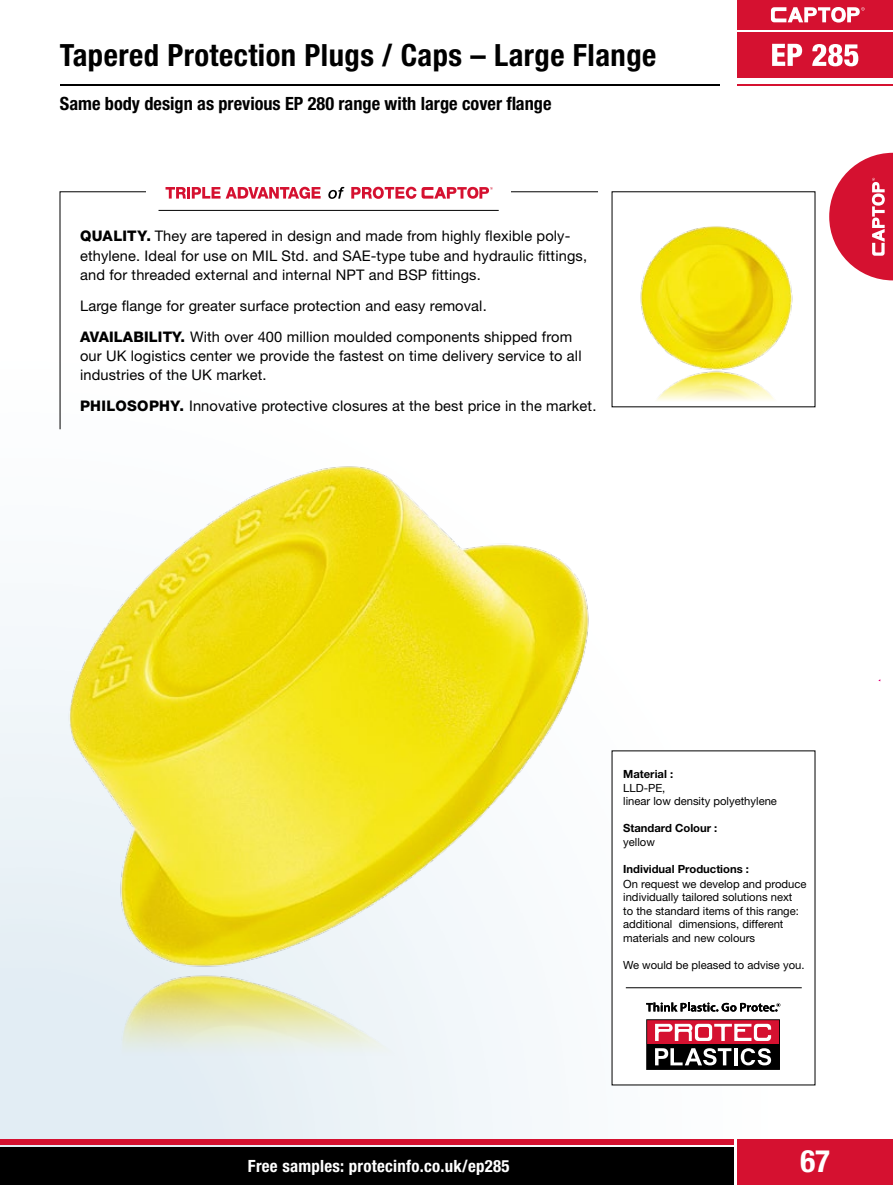
<style>
.page{position:relative;width:893px;height:1185px;background:#fff}
.page>*{position:absolute;margin:0;border:0;box-sizing:border-box;transform-origin:0 0}
.t1{font:700 condensed 30.9px "Helvetica Neue LT Std";color:#fff}
.t2{font:700 condensed 30.6px "Helvetica Neue LT Std";letter-spacing:.015em;color:#000}
.t3{font:700 condensed 18.3px "Helvetica Neue LT Std";color:#000}
.t4{font:700 condensed 16.8px "Helvetica Neue LT Std";letter-spacing:.015em;color:#fff}
.t5{font:14.7px/19.4px "Helvetica Neue LT Std";letter-spacing:.01em;color:#000}
.t6{font:11.25px/13.5px "Helvetica Neue LT Std";color:#000}
.t7{font:700 11.25px "Helvetica Neue LT Std";color:#000}
.s1{font-weight:800}
</style>
<div class="page">
<img style="left:0;top:1112px;width:416px;height:34px">
<img style="left:416px;top:750px;width:400px;height:396px">
<hr style="left:737px;top:84px;width:156px;height:2px;background:#d51130">
<div style="left:737px;top:32px;width:156px;height:46px;background:#d51130"></div>
<div style="left:737px;top:0;width:156px;height:30px;background:#d51130"></div>
<div style="left:0;top:1138px;width:734px;height:5px;background:#d51130"></div>
<div style="left:737px;top:1138px;width:156px;height:46px;background:#d51130"></div>
<div style="left:0;top:1146px;width:734px;height:38px;background:#000"></div>
<svg style="left:829px;top:153px;width:64px;height:127px"></svg>
<svg style="left:771px;top:7px;width:94px;height:16px"></svg>
<hr style="left:60px;top:84px;width:659px;height:2px;background:#000">
<svg style="left:772px;top:44px;width:86px;height:22px"></svg>
<img style="left:640px;top:226px;width:153px;height:143px">
<img style="left:0;top:386px;width:625px;height:589px">
<img style="left:637px;top:369px;width:159px;height:39px">
<img style="left:0;top:975px;width:625px;height:137px">
<div style="left:612px;top:750px;width:203px;height:334px;background:#fff"></div>
<hr style="left:626px;top:987px;width:176px;height:1px;background:#000">
<svg style="left:646px;top:1019px;width:134px;height:50px"></svg>
<svg style="left:646px;top:1002px;width:134px;height:9px"></svg>
<svg style="left:60px;top:191px;width:538px;height:238px"></svg>
<div style="left:146px;top:175px;width:365px;height:35px;background:#fff"></div>
<hr style="left:159px;top:210px;width:340px;height:1px;background:#000">
<svg style="left:351px;top:187px;width:65px;height:12px"></svg>
<svg style="left:422px;top:187px;width:71px;height:12px"></svg>
<svg style="left:166px;top:187px;width:155px;height:12px"></svg>
<svg style="left:328px;top:187px;width:16px;height:12px"></svg>
<h2 class="t2" style="left:60px;top:37px;width:598px">Tapered Protection Plugs / Caps – Large Flange</h2>
<p class="t3" style="left:60px;top:92px;width:493px">Same body design as previous EP 280 range with large cover flange</p>
<p class="t5" style="left:80px;top:226px;width:508px"><span class="s1">QUALITY.</span> They are tapered in design and made from highly flexible poly&shy;ethylene. Ideal for use on MIL Std. and SAE-type tube and hydraulic fittings, and for threaded external and internal NPT and BSP fittings.</p>
<p class="t5" style="left:80px;top:290px;width:494px;line-height:30.6px">Large flange for greater surface protection and easy removal.<br><span class="s1">AVAILABILITY.</span> With over 400 million moulded components shipped from</p>
<p class="t5" style="left:80px;top:346px;width:503px">our UK logistics center we provide the fastest on time delivery service to all industries of the UK market.</p>
<p class="t5" style="left:80px;top:396px;width:518px"><span class="s1">PHILOSOPHY.</span> Innovative protective closures at the best price in the market.</p>
<p class="t4" style="left:248px;top:1155px;width:263px">Free samples: protecinfo.co.uk/ep285</p>
<p class="t7" style="left:623px;top:767px;width:51px">Material :</p>
<p class="t6" style="left:623px;top:780px;width:155px">LLD-PE,<br>linear low density polyethylene</p>
<p class="t7" style="left:623px;top:821px;width:96px">Standard Colour :</p>
<p class="t6" style="left:623px;top:834px;width:33px">yellow</p>
<p class="t7" style="left:623px;top:861px;width:127px">Individual Productions :</p>
<p class="t6" style="left:623px;top:876px;width:185px">On request we develop and produce individually tailored solutions next<br>to the standard items of this range: additional dimensions, different materials and new colours</p>
<p class="t6" style="left:623px;top:957px;width:183px">We would be pleased to advise you.</p>
<h1 class="t1" style="left:800px;top:1142px;width:31px">67</h1>
</div>
